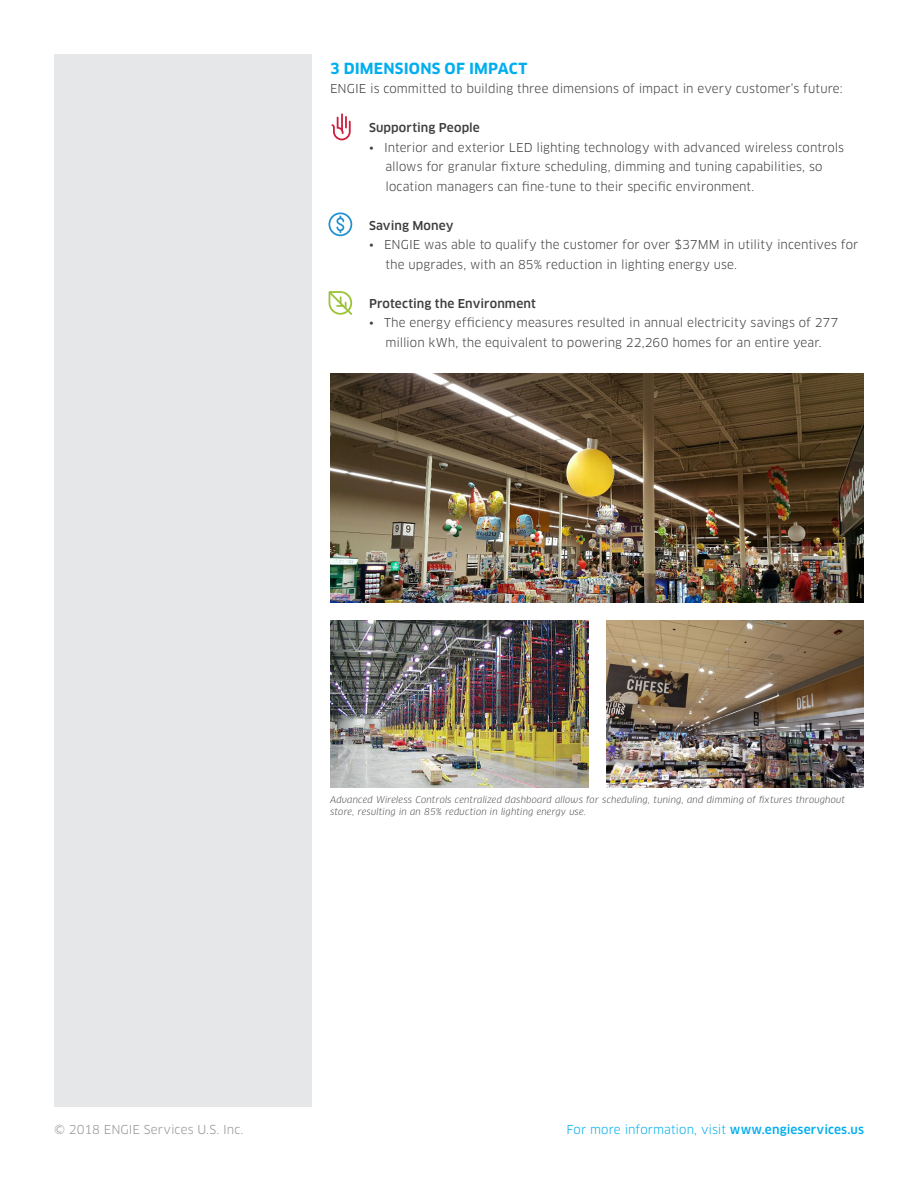
<style>
.page{position:relative;width:918px;height:1188px;background:#fff}
.page>*{position:absolute;margin:0;border:0;box-sizing:border-box;transform-origin:0 0}
.Body{font:700 15px "Clan OT";letter-spacing:.01em;color:#00aeef}
.Body-2{font:12px/19.5px "Clan OT";letter-spacing:.005em;color:#3e3e3f}
.Body-3{font:500 12px "Clan OT";letter-spacing:.01em;color:#3e3e3f}
.Footer_Copyright{font:12px "Clan OT";color:#00aeef}
.Footer_Copyright-2{font:12px "Clan OT";letter-spacing:.005em;color:#939598}
.photo_caption_black{font:italic 9px/12px "Clan OT";letter-spacing:.015em;color:#3e3e3f}
.s1{font-weight:500}
</style>
<div class="page">
<div style="left:54px;top:54px;width:258px;height:1053px;background:#e6e7e9"></div>
<svg style="left:328px;top:212px;width:24px;height:24px"></svg>
<svg style="left:329px;top:291px;width:23px;height:24px"></svg>
<img style="left:330px;top:374px;width:534px;height:229px">
<img style="left:330px;top:621px;width:258px;height:166px">
<img style="left:606px;top:621px;width:258px;height:166px">
<svg style="left:331px;top:113px;width:20px;height:27px"></svg>
<p class="Body" style="left:330px;top:59px;width:199px">3 DIMENSIONS OF IMPACT</p>
<p class="Body-2" style="left:330px;top:79px;width:514px">ENGIE is committed to building three dimensions of impact in every customer’s future:</p>
<p class="Body-3" style="left:369px;top:121px;width:112px">Supporting People</p>
<p class="Body-2" style="left:386px;top:137px;width:460px;text-indent:-16px">• Interior and exterior LED lighting technology with advanced wireless controls allows for granular fixture scheduling, dimming and tuning capabilities, so location managers can fine-tune to their specific environment.</p>
<p class="Body-3" style="left:369px;top:218px;width:86px">Saving Money</p>
<p class="Body-2" style="left:386px;top:235px;width:474px;text-indent:-16px">• ENGIE was able to qualify the customer for over $37MM in utility incentives for the upgrades, with an 85% reduction in lighting energy use.</p>
<p class="Body-3" style="left:369px;top:296px;width:168px">Protecting the Environment</p>
<p class="Body-2" style="left:369px;top:313px;width:471px;text-align:center">• The energy efficiency measures resulted in annual electricity savings of 277 million kWh, the equivalent to powering 22,260 homes for an entire year.</p>
<p class="photo_caption_black" style="left:330px;top:793px;width:517px">Advanced Wireless Controls centralized dashboard allows for scheduling, tuning, and dimming of fixtures throughout store, resulting in an 85% reduction in lighting energy use.</p>
<p class="Footer_Copyright-2" style="left:54px;top:1122px;width:191px">© 2018 ENGIE Services U.S. Inc.</p>
<p class="Footer_Copyright" style="left:566px;top:1122px;width:299px">For more information, visit <span class="s1">www.engieservices.us</span></p>
</div>
